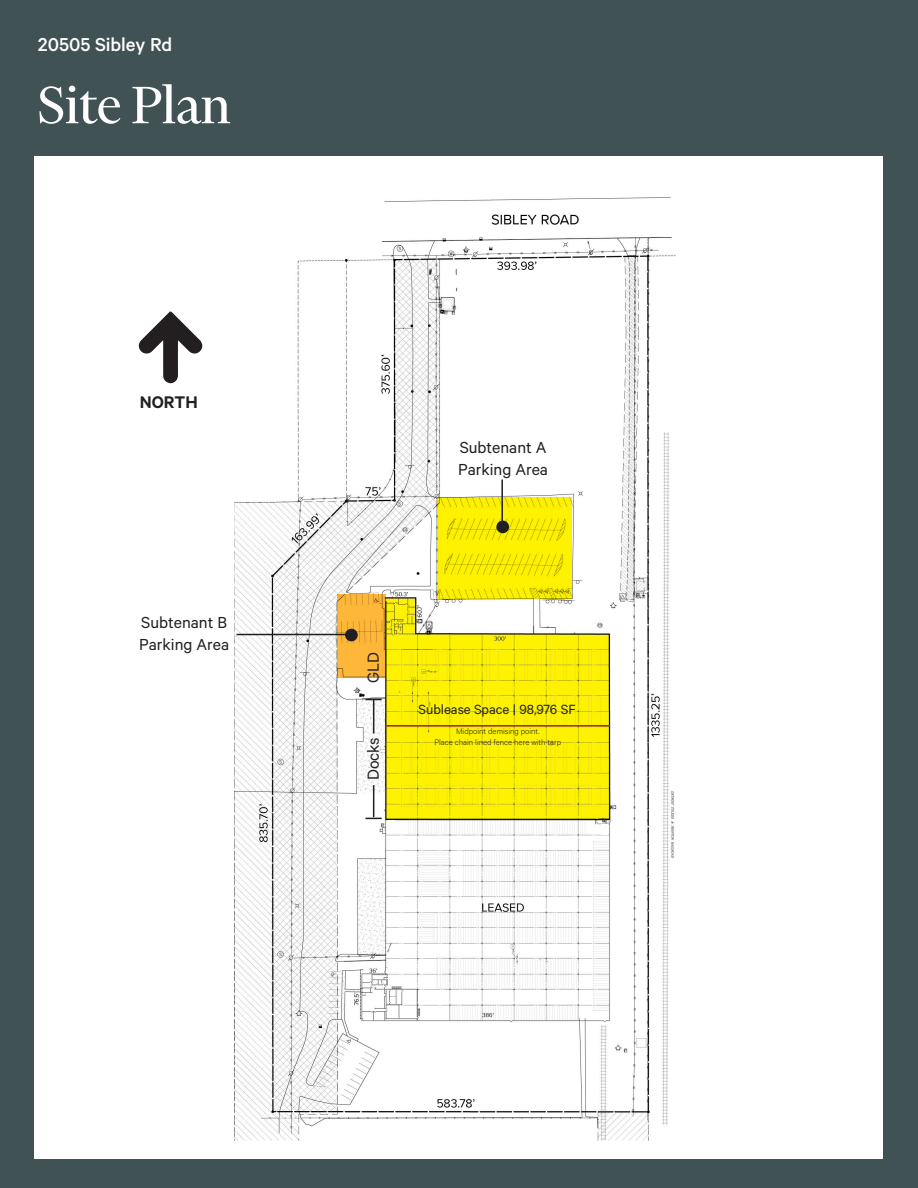
<style>
.page{position:relative;width:918px;height:1188px;background:#415255}
.page>*{position:absolute;margin:0;border:0;box-sizing:border-box;transform-origin:0 0}
.Heading_Small{font:60px "Financier Display";color:#fff}
.t1{font:500 21px "Calibre";color:#fff}
.t2{font:600 18.9px "Calibre";color:#231f20}
.t3{font:18px "Calibre";color:#231f20}
.t4{font:15px "Calibre";color:#231f20}
.t5{font:300 9px/10.8px "Calibre";color:#231f20;text-align:center}
</style>
<div class="page">
<div style="left:35px;top:156px;width:848px;height:1003px;background:#fff"></div>
<img style="left:234px;top:197px;width:441px;height:944px">
<svg style="left:437px;top:497px;width:135px;height:101px;background:#f6ea00"></svg>
<div style="left:338px;top:594px;width:48px;height:83px;background:#feb739"></div>
<hr style="left:501px;top:480px;width:2px;height:47px;background:#231f20">
<div style="left:496px;top:521px;width:13px;height:12px;background:#231f20;border-radius:50%"></div>
<hr style="left:373px;top:700px;width:1px;height:34px;background:#231f20">
<hr style="left:373px;top:785px;width:1px;height:32px;background:#231f20">
<svg style="left:366px;top:818px;width:16px;height:1px"></svg>
<svg style="left:366px;top:699px;width:16px;height:1px"></svg>
<svg style="left:138px;top:311px;width:64px;height:72px"></svg>
<hr style="left:386px;top:725px;width:224px;height:2px;background:#ad2a2a">
<hr style="left:237px;top:634px;width:115px;height:1px;background:#231f20">
<div style="left:345px;top:629px;width:13px;height:12px;background:#231f20;border-radius:50%"></div>
<div style="left:388px;top:820px;width:7px;height:13px;background:#fff"></div>
<div style="left:601px;top:824px;width:7px;height:11px;background:#fff"></div>
<p class="t1" style="left:38px;top:33px;width:136px">20505 Sibley Rd</p>
<p class="Heading_Small" style="left:38px;top:74px;width:194px">Site Plan</p>
<h3 class="t2" style="left:140px;top:390px;width:59px">NORTH</h3>
<p class="t3" style="left:141px;top:612px;width:87px">Subtenant B</p>
<p class="t3" style="left:139px;top:634px;width:91px">Parking Area</p>
<p class="t3" style="left:460px;top:437px;width:88px">Subtenant A</p>
<p class="t3" style="left:458px;top:459px;width:91px">Parking Area</p>
<p class="t3" style="left:363px;top:683px;width:32px;rotate:-90deg">GLD</p>
<p class="t3" style="left:363px;top:780px;width:45px;rotate:-90deg">Docks</p>
<p class="t4" style="left:418px;top:700px;width:159px">Sublease Space | 98,976 SF</p>
<p class="t5" style="left:434px;top:726px;width:128px">Midpoint demising point.<br>Place chain lined fence here with tarp</p>
</div>
